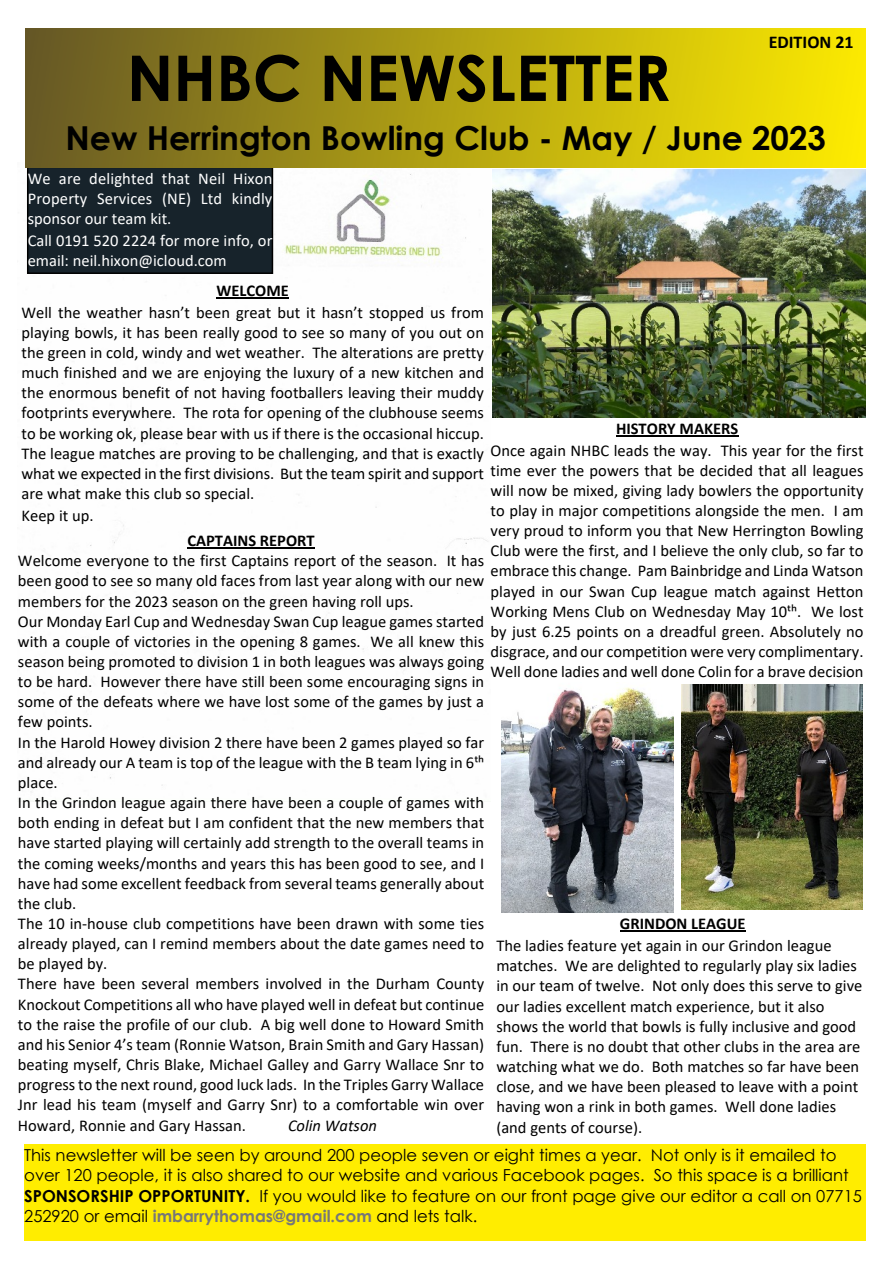
<style>
.page{position:relative;width:893px;height:1263px;background:#fff}
.page>*{position:absolute;margin:0;border:0;box-sizing:border-box;transform-origin:0 0}
.t1{font:700 63px "Century Gothic";color:#000}
.t2{font:700 33px "Century Gothic";color:#000}
.t3{font:700 18px "Calibri";color:#000}
.t4{font:16.5px/20.1px "Calibri";color:#000;text-align:justify}
.t5{font:16.5px/20.4px "Century Gothic";color:#000}
.t6{font:16.5px/20.1px "Calibri";color:#fff;text-align:justify}
.t7{font:700 16.5px "Calibri";color:#000}
.t8{font:italic 16.5px "Calibri";color:#000}
.s1{font-weight:700}
.s2{font-weight:700;color:#777}
</style>
<div class="page">
<img style="left:17px;top:162px;width:474px;height:640px">
<div style="left:28px;top:167px;width:244px;height:106px;background:#17232b"></div>
<div style="left:27px;top:167px;width:246px;height:107px;border:2px solid #000"></div>
<div style="left:26px;top:29px;width:840px;height:138px;background:linear-gradient(to right,#665825,#fdeb00)"></div>
<img style="left:493px;top:170px;width:372px;height:247px">
<hr style="left:217px;top:297px;width:72px;height:1px;background:#000">
<hr style="left:616px;top:435px;width:122px;height:1px;background:#000">
<img style="left:501px;top:687px;width:172px;height:225px">
<img style="left:681px;top:684px;width:182px;height:226px">
<div style="left:24px;top:1144px;width:842px;height:96px;background:#ffed00"></div>
<hr style="left:620px;top:931px;width:126px;height:1px;background:#000">
<hr style="left:187px;top:547px;width:128px;height:1px;background:#000">
<p class="t3" style="left:769px;top:34px;width:87px">EDITION 21</p>
<h1 class="t1" style="left:127px;top:54px;width:545px">NHBC NEWSLETTER</h1>
<h2 class="t2" style="left:66px;top:125px;width:762px">New Herrington Bowling Club - May / June 2023</h2>
<p class="t6" style="left:28px;top:170px;width:246px">We are delighted that Neil Hixon Property Services (NE) Ltd kindly sponsor our team kit.</p>
<p class="t6" style="left:28px;top:232px;width:246px">Call 0191 520 2224 for more info, or email: neil.hixon@icloud.com</p>
<p class="t7" style="left:217px;top:284px;width:74px">WELCOME</p>
<p class="t4" style="left:22px;top:303px;width:464px">Well the weather hasn’t been great but it hasn’t stopped us from playing bowls, it has been really good to see so many of you out on the green in cold, windy and wet weather. The alterations are pretty much finished and we are enjoying the luxury of a new kitchen and the enormous benefit of not having footballers leaving their muddy footprints everywhere. The rota for opening of the clubhouse seems to be working ok, please bear with us if there is the occasional hiccup.<br>The league matches are proving to be challenging, and that is exactly what we expected in the first divisions. But the team spirit and support are what make this club so special.</p>
<p class="t4" style="left:22px;top:506px;width:74px">Keep it up.</p>
<p class="t7" style="left:616px;top:421px;width:124px">HISTORY MAKERS</p>
<p class="t4" style="left:491px;top:441px;width:374px">Once again NHBC leads the way. This year for the first time ever the powers that be decided that all leagues will now be mixed, giving lady bowlers the opportunity to play in major competitions alongside the men. I am very proud to inform you that New Herrington Bowling Club were the first, and I believe the only club, so far to embrace this change. Pam Bainbridge and Linda Watson played in our Swan Cup league match against Hetton Working Mens Club on Wednesday May 10th. We lost by just 6.25 points on a dreadful green. Absolutely no disgrace, and our competition were very complimentary.<br>Well done ladies and well done Colin for a brave decision</p>
<p class="t7" style="left:187px;top:534px;width:129px">CAPTAINS REPORT</p>
<p class="t4" style="left:18px;top:552px;width:468px;text-align:left">Welcome everyone to the first Captains report of the season. It has been good to see so many old faces from last year along with our new members for the 2023 season on the green having roll ups.<br>Our Monday Earl Cup and Wednesday Swan Cup league games started with a couple of victories in the opening 8 games. We all knew this season being promoted to division 1 in both leagues was always going to be hard. However there have still been some encouraging signs in some of the defeats where we have lost some of the games by just a few points.<br>In the Harold Howey division 2 there have been 2 games played so far and already our A team is top of the league with the B team lying in 6th place.<br>In the Grindon league again there have been a couple of games with both ending in defeat but I am confident that the new members that have started playing will certainly add strength to the overall teams in the coming weeks/months and years this has been good to see, and I have had some excellent feedback from several teams generally about the club.<br>The 10 in-house club competitions have been drawn with some ties already played, can I remind members about the date games need to be played by.<br>There have been several members involved in the Durham County Knockout Competitions all who have played well in defeat but continue to the raise the profile of our club. A big well done to Howard Smith and his Senior 4’s team (Ronnie Watson, Brain Smith and Gary Hassan) beating myself, Chris Blake, Michael Galley and Garry Wallace Snr to progress to the next round, good luck lads. In the Triples Garry Wallace Jnr lead his team (myself and Garry Snr) to a comfortable win over Howard, Ronnie and Gary Hassan.</p>
<p class="t7" style="left:620px;top:917px;width:127px">GRINDON LEAGUE</p>
<p class="t4" style="left:496px;top:937px;width:367px;text-align:left">The ladies feature yet again in our Grindon league matches. We are delighted to regularly play six ladies in our team of twelve. Not only does this serve to give our ladies excellent match experience, but it also shows the world that bowls is fully inclusive and good fun. There is no doubt that other clubs in the area are watching what we do. Both matches so far have been close, and we have been pleased to leave with a point having won a rink in both games. Well done ladies (and gents of course).</p>
<p class="t8" style="left:288px;top:1118px;width:90px">Colin Watson</p>
<p class="t5" style="left:24px;top:1146px;width:839px">This newsletter will be seen by around 200 people seven or eight times a year. Not only is it emailed to over 120 people, it is also shared to our website and various Facebook pages. So this space is a brilliant <span class="s1">SPONSORSHIP OPPORTUNITY.</span> If you would like to feature on our front page give our editor a call on 07715<br>252920 or email <span class="s2">imbarrythomas@gmail.com</span> and lets talk.</p>
</div>
